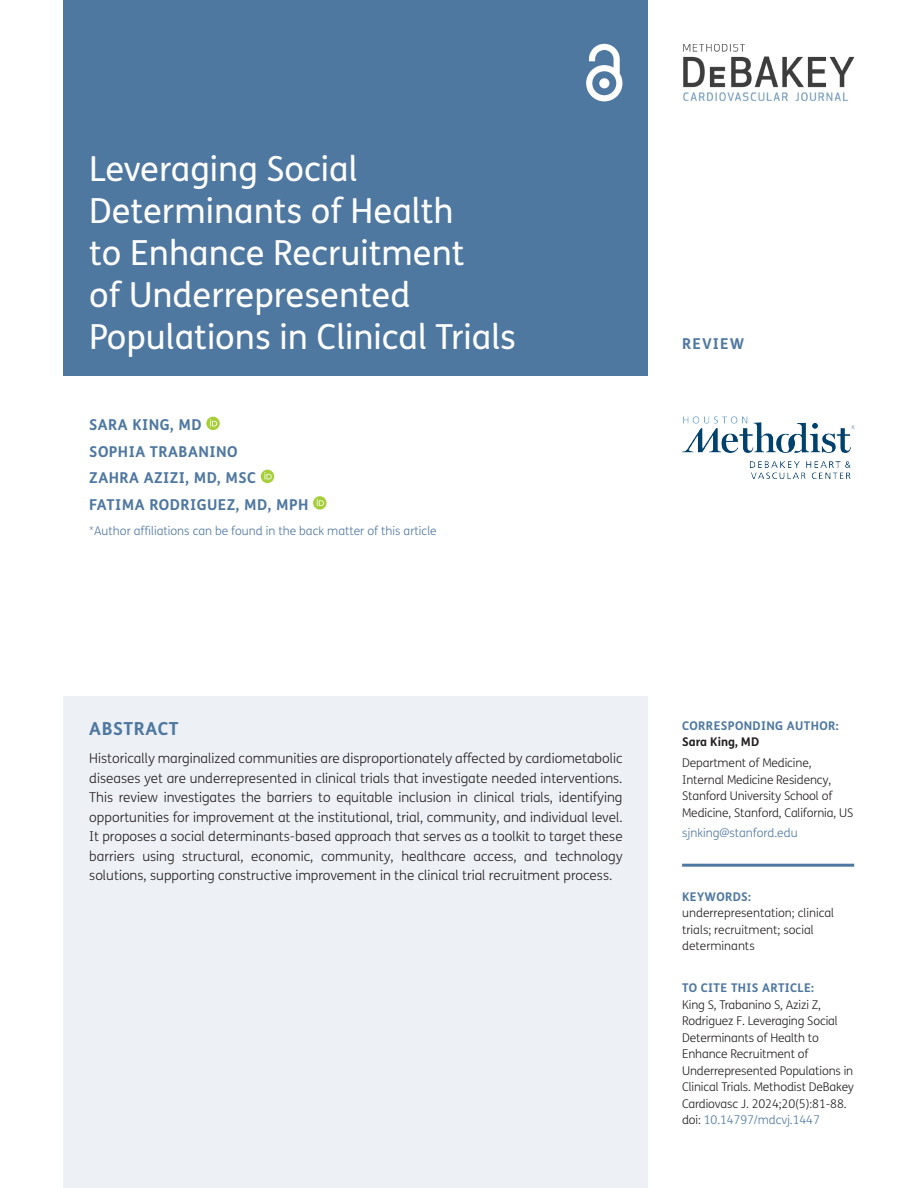
<style>
.page{position:relative;width:918px;height:1188px;background:#fff}
.page>*{position:absolute;margin:0;border:0;box-sizing:border-box;transform-origin:0 0}
.Article_Title{font:34.5px/42px "FS Me";color:#fff}
.Abstract_Heading{font:700 18px "FS Me";letter-spacing:.03em;color:#4f78a1}
.Cover_Authors{font:700 15px "FS Me";letter-spacing:.03em;color:#4f78a1}
.Abstract_Copy{font:300 13.5px/19.5px "FS Me";color:#231f20;text-align:justify}
.t1{font:300 12px/16.5px "FS Me";letter-spacing:-.01em;color:#231f20}
.t2{font:300 12px "FS Me";color:#4f78a1}
.t3{font:700 12px "FS Me";letter-spacing:.03em;color:#4f78a1}
.t4{font:700 12px "FS Me";color:#231f20}
.s1{color:#4f78a1}
</style>
<div class="page">
<div style="left:64px;top:0;width:584px;height:376px;background:#4f78a1"></div>
<svg style="left:586px;top:44px;width:36px;height:57px"></svg>
<img style="left:683px;top:44px;width:171px;height:57px">
<img style="left:682px;top:417px;width:172px;height:62px">
<hr style="left:682px;top:864px;width:172px;height:3px;background:#4f78a1">
<svg style="left:206px;top:417px;width:14px;height:13px"></svg>
<svg style="left:210px;top:419px;width:7px;height:7px"></svg>
<svg style="left:261px;top:470px;width:13px;height:13px"></svg>
<svg style="left:264px;top:472px;width:8px;height:7px"></svg>
<svg style="left:313px;top:496px;width:14px;height:14px"></svg>
<svg style="left:317px;top:499px;width:7px;height:7px"></svg>
<div style="left:64px;top:696px;width:584px;height:492px;background:#edf1f6"></div>
<h1 class="Article_Title" style="left:89px;top:148px;width:428px">Leveraging Social<br>Determinants of Health<br>to Enhance Recruitment<br>of Underrepresented<br>Populations in Clinical Trials</h1>
<p class="Cover_Authors" style="left:89px;top:415px;width:114px">SARA KING, MD</p>
<p class="Cover_Authors" style="left:89px;top:442px;width:150px">SOPHIA TRABANINO</p>
<p class="Cover_Authors" style="left:89px;top:468px;width:168px">ZAHRA AZIZI, MD, MSC</p>
<p class="Cover_Authors" style="left:89px;top:495px;width:221px">FATIMA RODRIGUEZ, MD, MPH</p>
<p class="t2" style="left:89px;top:524px;width:349px">*Author affiliations can be found in the back matter of this article</p>
<p class="Cover_Authors" style="left:682px;top:334px;width:64px">REVIEW</p>
<h1 class="Abstract_Heading" style="left:89px;top:718px;width:91px">ABSTRACT</h1>
<p class="Abstract_Copy" style="left:89px;top:749px;width:535px">Historically marginalized communities are disproportionately affected by cardiometabolic diseases yet are underrepresented in clinical trials that investigate needed interventions.<br>This review investigates the barriers to equitable inclusion in clinical trials, identifying opportunities for improvement at the institutional, trial, community, and individual level.<br>It proposes a social determinants-based approach that serves as a toolkit to target these barriers using structural, economic, community, healthcare access, and technology solutions, supporting constructive improvement in the clinical trial recruitment process.</p>
<p class="t3" style="left:682px;top:718px;width:158px">CORRESPONDING AUTHOR:</p>
<p class="t4" style="left:682px;top:735px;width:78px">Sara King, MD</p>
<p class="t1" style="left:682px;top:755px;width:173px">Department of Medicine,<br>Internal Medicine Residency,<br>Stanford University School of<br>Medicine, Stanford, California, US</p>
<p class="t2" style="left:682px;top:826px;width:117px">sjnking@stanford.edu</p>
<p class="t3" style="left:682px;top:889px;width:71px">KEYWORDS:</p>
<p class="t1" style="left:682px;top:905px;width:154px">underrepresentation; clinical trials; recruitment; social determinants</p>
<p class="t3" style="left:682px;top:980px;width:133px">TO CITE THIS ARTICLE:</p>
<p class="t1" style="left:682px;top:997px;width:173px">King S, Trabanino S, Azizi Z,<br>Rodriguez F. Leveraging Social<br>Determinants of Health to<br>Enhance Recruitment of<br>Underrepresented Populations in<br>Clinical Trials. Methodist DeBakey<br>Cardiovasc J. 2024;20(5):81-88. doi: <span class="s1">10.14797/mdcvj.1447</span></p>
</div>
